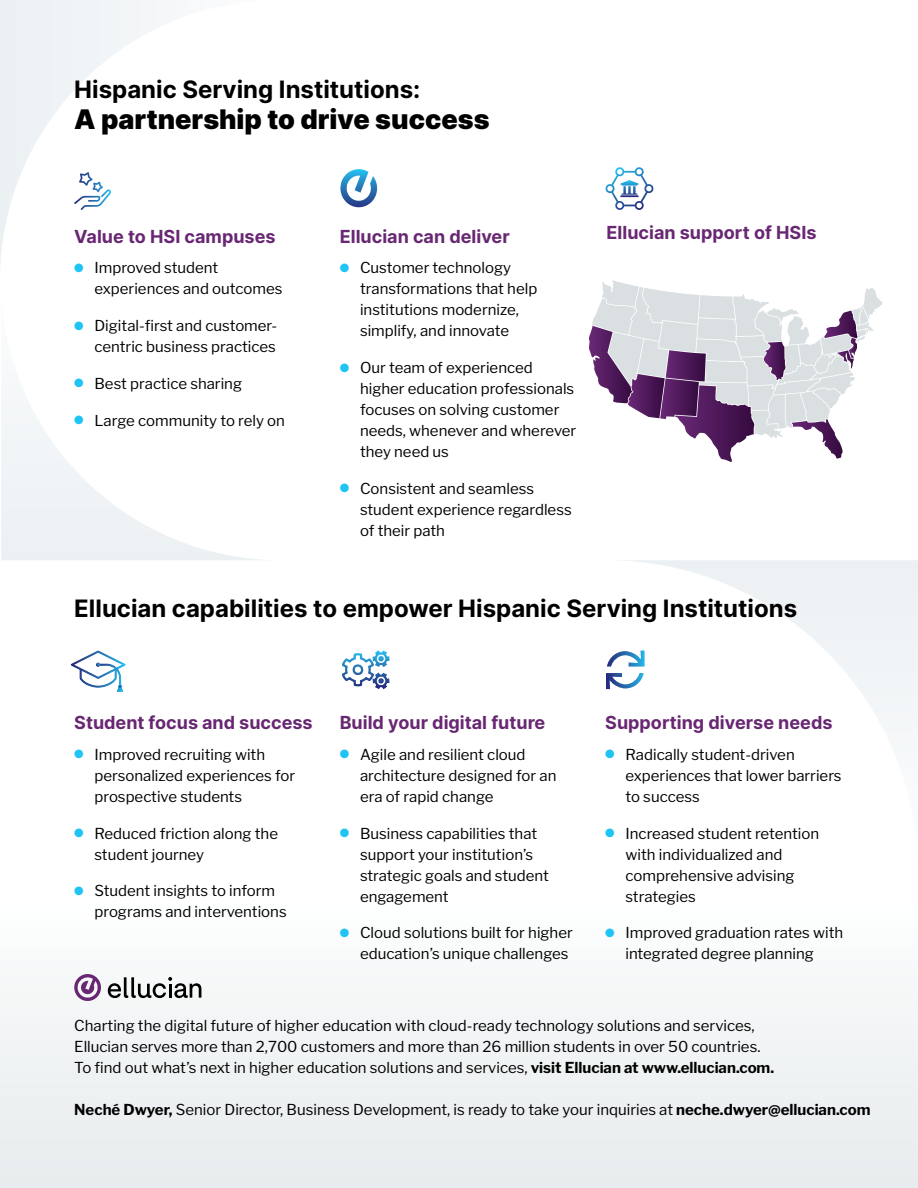
<style>
.page{position:relative;width:918px;height:1188px;background:#fff}
.page>*{position:absolute;margin:0;border:0;box-sizing:border-box;transform-origin:0 0}
.t1{font:900 27px "Inter";color:#000}
.t2{font:700 24px "Inter";color:#000}
.t3{font:700 18px "Inter";color:#682772}
.t4{font:15px/21px "Libre Franklin";color:#000}
.s1{color:#20c4f4}
.s2{font-weight:700}
</style>
<div class="page">
<svg style="left:1px;top:405px;width:259px;height:155px"></svg>
<svg style="left:0;top:0;width:156px;height:264px"></svg>
<div style="left:0;top:904px;width:918px;height:284px;background:#f1f4f4"></div>
<svg style="left:624px;top:560px;width:294px;height:172px"></svg>
<svg style="left:74px;top:974px;width:127px;height:27px"></svg>
<svg style="left:340px;top:169px;width:38px;height:39px"></svg>
<svg style="left:70px;top:650px;width:56px;height:42px"></svg>
<svg style="left:341px;top:650px;width:49px;height:40px"></svg>
<svg style="left:606px;top:648px;width:41px;height:43px"></svg>
<svg style="left:589px;top:280px;width:294px;height:182px"></svg>
<svg style="left:605px;top:167px;width:49px;height:43px"></svg>
<svg style="left:74px;top:172px;width:37px;height:38px"></svg>
<h2 class="t2" style="left:74px;top:71px;width:348px">Hispanic Serving Institutions:</h2>
<h1 class="t1" style="left:74px;top:99px;width:417px">A partnership to drive success</h1>
<p class="t3" style="left:74px;top:223px;width:203px">Value to HSI campuses</p>
<p class="t4" style="left:94px;top:256px;width:190px;text-indent:-20px"><span class="s1">●</span> Improved student experiences and outcomes</p>
<p class="t4" style="left:74px;top:314px;width:205px;text-align:right"><span class="s1">●</span> Digital-first and customer&shy;centric business practices</p>
<p class="t4" style="left:74px;top:371px;width:169px"><span class="s1">●</span> Best practice sharing</p>
<p class="t4" style="left:74px;top:408px;width:212px"><span class="s1">●</span> Large community to rely on</p>
<p class="t3" style="left:340px;top:223px;width:172px">Ellucian can deliver</p>
<p class="t4" style="left:360px;top:256px;width:179px;text-indent:-20px"><span class="s1">●</span> Customer technology transformations that help institutions modernize, simplify, and innovate</p>
<p class="t4" style="left:360px;top:356px;width:218px;text-indent:-20px"><span class="s1">●</span> Our team of experienced higher education professionals focuses on solving customer needs, whenever and wherever they need us</p>
<p class="t4" style="left:360px;top:476px;width:213px;text-indent:-20px"><span class="s1">●</span> Consistent and seamless student experience regardless of their path</p>
<p class="t3" style="left:607px;top:219px;width:211px">Ellucian support of HSIs</p>
<h2 class="t2" style="left:74px;top:591px;width:724px">Ellucian capabilities to empower Hispanic Serving Institutions</h2>
<p class="t3" style="left:74px;top:709px;width:240px">Student focus and success</p>
<p class="t4" style="left:94px;top:742px;width:202px;text-indent:-20px"><span class="s1">●</span> Improved recruiting with personalized experiences for prospective students</p>
<p class="t4" style="left:94px;top:821px;width:185px;text-indent:-20px"><span class="s1">●</span> Reduced friction along the student journey</p>
<p class="t4" style="left:94px;top:879px;width:194px;text-indent:-20px"><span class="s1">●</span> Student insights to inform programs and interventions</p>
<p class="t3" style="left:340px;top:709px;width:207px">Build your digital future</p>
<p class="t4" style="left:360px;top:742px;width:198px;text-indent:-20px"><span class="s1">●</span> Agile and resilient cloud architecture designed for an era of rapid change</p>
<p class="t4" style="left:360px;top:821px;width:190px;text-indent:-20px"><span class="s1">●</span> Business capabilities that support your institution’s strategic goals and student engagement</p>
<p class="t4" style="left:340px;top:921px;width:235px;text-align:right"><span class="s1">●</span> Cloud solutions built for higher education’s unique challenges</p>
<p class="t3" style="left:605px;top:709px;width:229px">Supporting diverse needs</p>
<p class="t4" style="left:626px;top:742px;width:218px;text-indent:-20px"><span class="s1">●</span> Radically student-driven experiences that lower barriers to success</p>
<p class="t4" style="left:626px;top:821px;width:195px;text-indent:-20px"><span class="s1">●</span> Increased student retention with individualized and comprehensive advising strategies</p>
<p class="t4" style="left:626px;top:921px;width:219px;text-indent:-20px"><span class="s1">●</span> Improved graduation rates with integrated degree planning</p>
<p class="t4" style="left:74px;top:1014px;width:701px">Charting the digital future of higher education with cloud-ready technology solutions and services,<br>Ellucian serves more than 2,700 customers and more than 26 million students in over 50 countries.<br>To find out what’s next in higher education solutions and services, <span class="s2">visit Ellucian at www.ellucian.com.</span></p>
<p class="t4" style="left:74px;top:1098px;width:798px"><span class="s2">Neché Dwyer,</span> Senior Director, Business Development, is ready to take your inquiries at <span class="s2">neche.dwyer@ellucian.com</span></p>
</div>
